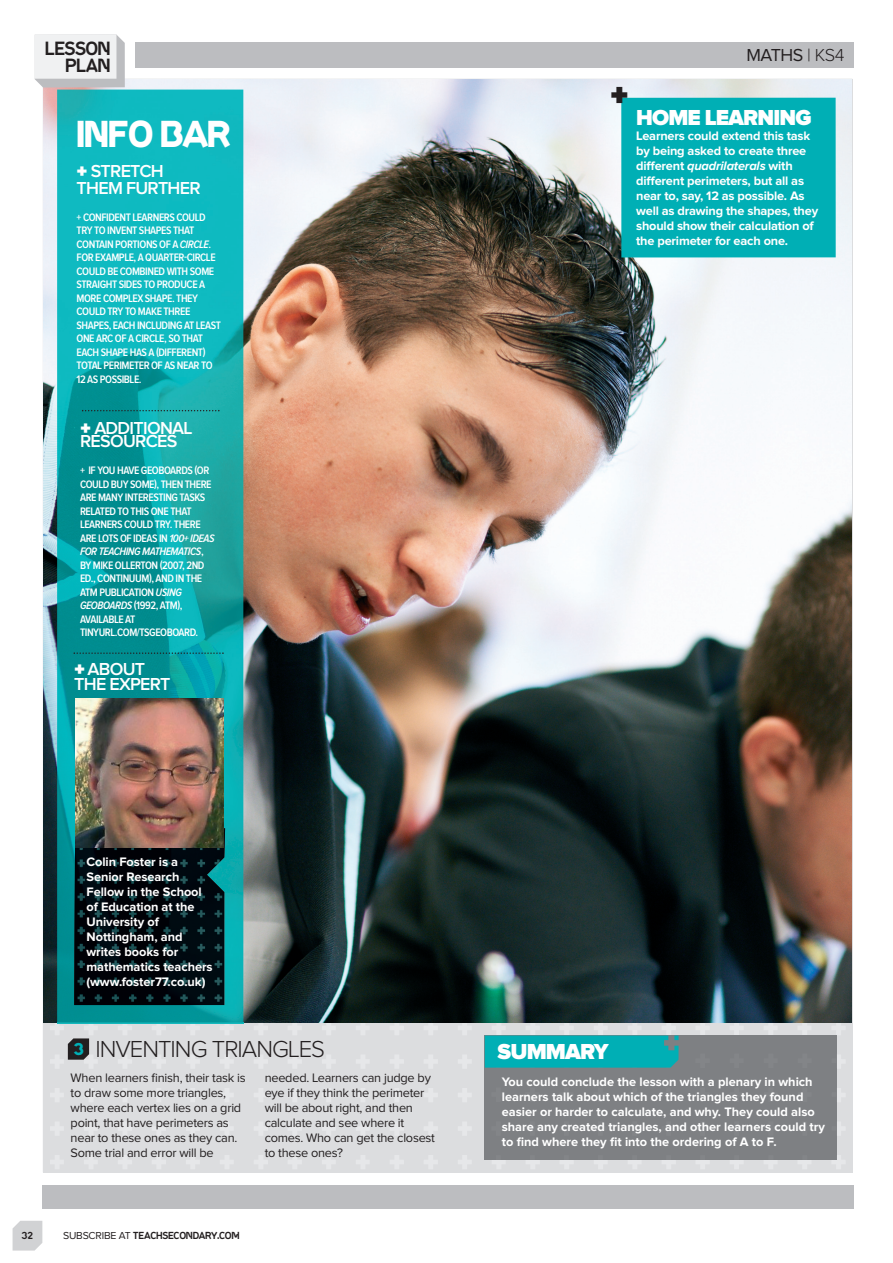
<style>
.page{position:relative;width:893px;height:1263px;background:#fff}
.page>*{position:absolute;margin:0;border:0;box-sizing:border-box;transform-origin:0 0}
.t1{font:900 33px "Progress";letter-spacing:-.04em;color:#fff}
.t2{font:700 31.8px "Stag Sans";color:#231f20}
.t3{font:300 24px "Proxima Nova";letter-spacing:-.04em;color:#231f20}
.t4{font:900 22.5px "Proxima Nova";letter-spacing:-.04em;color:#fff}
.t5{font:600 18px/15px "Proxima Nova";letter-spacing:-.04em;color:#fff}
.t6{font:18px "Proxima Nova";letter-spacing:-.025em;color:#231f20}
.t7{font:700 16.8px/16.5px "Progress";letter-spacing:-.045em;color:#231f20;text-align:right}
.t8{font:700 12.75px/15px "Proxima Nova";letter-spacing:-.005em;color:#fff}
.t9{font:12.75px/15px "Proxima Nova";letter-spacing:-.02em;color:#231f20}
.t10{font:600 11.25px/13.5px "Proxima Nova Cond";letter-spacing:-.04em;color:#fff}
.t11{font:700 9px "Progress";letter-spacing:-.035em;color:#231f20}
.s1{font-family:"Progress";font-weight:900}
.s2{font-style:italic}
.s3{font-weight:300}
.s4{font-family:"Progress";font-weight:900;font-size:15px;color:#00afb5}
.s5{font-family:"Proxima Nova";font-weight:400;font-size:10.5px}
</style>
<div class="page">
<img style="left:43px;top:79px;width:809px;height:1093px">
<img style="left:44px;top:79px;width:807px;height:943px">
<svg style="left:13px;top:1221px;width:29px;height:29px"></svg>
<div style="left:485px;top:1036px;width:351px;height:124px;background:#7e8083"></div>
<svg style="left:485px;top:1035px;width:193px;height:33px;background:#06acb2"></svg>
<svg style="left:34px;top:34px;width:91px;height:54px"></svg>
<div style="left:621px;top:98px;width:214px;height:159px;background:#00afb5"></div>
<img style="left:57px;top:90px;width:186px;height:934px">
<svg style="left:74px;top:652px;width:150px;height:2px"></svg>
<img style="left:74px;top:828px;width:151px;height:177px">
<div style="left:42px;top:1185px;width:811px;height:24px;background:#bcbdc0"></div>
<svg style="left:68px;top:1038px;width:21px;height:22px"></svg>
<div style="left:135px;top:43px;width:718px;height:25px;background:#bcbdc0"></div>
<svg style="left:82px;top:410px;width:137px;height:1px"></svg>
<img style="left:75px;top:699px;width:149px;height:149px">
<h3 class="t7" style="left:45px;top:42px;width:67px">LESSON<br>PLAN</h3>
<h1 class="t1" style="left:76px;top:120px;width:157px">INFO BAR</h1>
<h3 class="t5" style="left:77px;top:164px;width:126px;line-height:16.5px"><span class="s1">+</span> STRETCH<br>THEM FURTHER</h3>
<p class="t10" style="left:77px;top:211px;width:146px">+ CONFIDENT LEARNERS COULD<br>TRY TO INVENT SHAPES THAT<br>CONTAIN PORTIONS OF A <span class="s2">CIRCLE</span>.<br>FOR EXAMPLE, A QUARTER-CIRCLE<br>COULD BE COMBINED WITH SOME<br>STRAIGHT SIDES TO PRODUCE A<br>MORE COMPLEX SHAPE. THEY<br>COULD TRY TO MAKE THREE<br>SHAPES, EACH INCLUDING AT LEAST<br>ONE ARC OF A CIRCLE, SO THAT<br>EACH SHAPE HAS A (DIFFERENT)<br>TOTAL PERIMETER OF AS NEAR TO<br>12 AS POSSIBLE.</p>
<h3 class="t5" style="left:80px;top:422px;width:114px;line-height:13.5px"><span class="s1">+</span> ADDITIONAL<br>RESOURCES</h3>
<p class="t10" style="left:80px;top:464px;width:136px">+ IF YOU HAVE GEOBOARDS (OR<br>COULD BUY SOME), THEN THERE<br>ARE MANY INTERESTING TASKS<br>RELATED TO THIS ONE THAT<br>LEARNERS COULD TRY. THERE<br>ARE LOTS OF IDEAS IN <span class="s2">100+ IDEAS<br>FOR TEACHING MATHEMATICS</span>,<br>BY MIKE OLLERTON (2007, 2ND<br>ED., CONTINUUM), AND IN THE<br>ATM PUBLICATION <span class="s2">USING<br>GEOBOARDS</span> (1992, ATM),<br>AVAILABLE AT<br>TINYURL.COM/TSGEOBOARD.</p>
<h3 class="t5" style="left:74px;top:662px;width:98px"><span class="s1">+</span> ABOUT<br>THE EXPERT</h3>
<h3 class="t6" style="left:746px;top:49px;width:100px">MATHS <span class="s3">| KS4</span></h3>
<h2 class="t2" style="left:610px;top:77px;width:19px">+</h2>
<h3 class="t4" style="left:636px;top:110px;width:177px">HOME LEARNING</h3>
<p class="t8" style="left:636px;top:130px;width:183px">Learners could extend this task by being asked to create three different <span class="s2">quadrilaterals</span> with different perimeters, but all as near to, say, 12 as possible. As well as drawing the shapes, they should show their calculation of the perimeter for each one.</p>
<p class="t8" style="left:86px;top:856px;width:128px">Colin Foster is a<br>Senior Research<br>Fellow in the School of Education at the<br>University of<br>Nottingham, and writes books for mathematics teachers (www.foster77.co.uk)</p>
<h3 class="t3" style="left:73px;top:1040px;width:253px"><span class="s4">3</span> INVENTING TRIANGLES</h3>
<p class="t9" style="left:71px;top:1072px;width:177px">When learners finish, their task is to draw some more triangles, where each vertex lies on a grid point, that have perimeters as near to these ones as they can.<br>Some trial and error will be</p>
<p class="t9" style="left:265px;top:1072px;width:172px">needed. Learners can judge by eye if they think the perimeter will be about right, and then calculate and see where it comes. Who can get the closest to these ones?</p>
<p class="t11" style="left:21px;top:1231px;width:13px">32</p>
<p class="t11" style="left:63px;top:1231px;width:178px"><span class="s5">SUBSCRIBE AT</span> TEACHSECONDARY.COM</p>
<h3 class="t4" style="left:497px;top:1044px;width:113px">SUMMARY</h3>
<p class="t8" style="left:502px;top:1076px;width:324px">You could conclude the lesson with a plenary in which learners talk about which of the triangles they found easier or harder to calculate, and why. They could also share any created triangles, and other learners could try to find where they fit into the ordering of A to F.</p>
</div>
